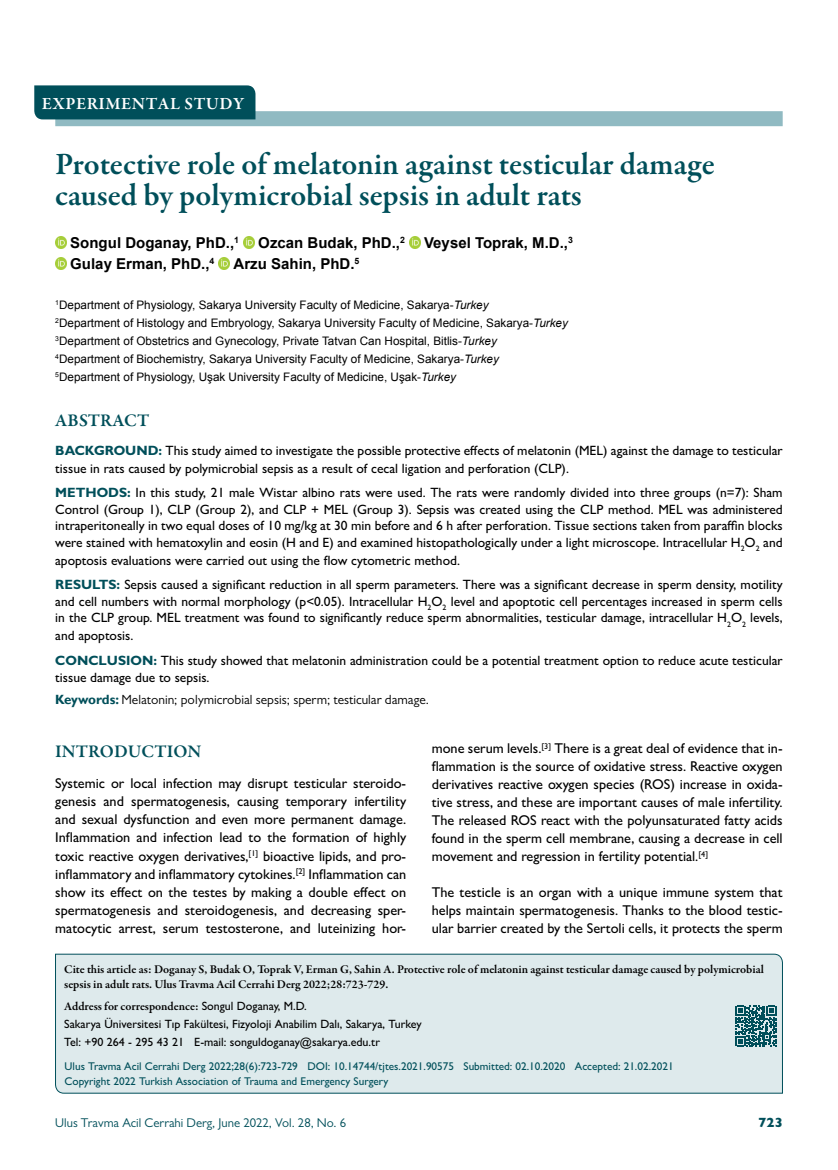
<style>
.page{position:relative;width:838px;height:1170px;background:#fff}
.page>*{position:absolute;margin:0;border:0;box-sizing:border-box;transform-origin:0 0}
.t1{font:600 31.5px/31.5px "Garamond Premr Pro";color:#004f5a}
.t2{font:600 18px "Garamond Premr Pro";letter-spacing:.005em;color:#004f5a}
.t3{font:600 17.25px "Garamond Premr Pro";letter-spacing:.03em;color:#fff}
.t4{font:700 15px "Arial";color:#000}
.t5{font:500 14.25px/18px "Gill Sans MT Pro";color:#000;text-align:justify}
.t6{font:500 13.5px/16.5px "Gill Sans MT Pro";color:#000}
.t7{font:800 13.5px "Gill Sans MT Pro";color:#004f5a}
.t8{font:13.35px "Gill Sans MT Pro";color:#000}
.t9{font:12.75px "Gill Sans MT Pro";color:#004f5a}
.t10{font:600 12px/15px "Garamond Premr Pro";color:#000}
.t11{font:500 12px/18px "Gill Sans MT Pro";color:#000}
.t12{font:11.7px/18px "Arial";color:#000}
.t13{font:500 11.25px/15px "Gill Sans MT Pro";color:#004f5a}
.s1{font-style:italic}
.s2{font-weight:700;color:#004f5a}
.s3{font-family:"Gill Sans";font-weight:700;color:#004f5a}
.s4{font-family:"Gill Sans MT Pro";font-weight:500}
</style>
<div class="page">
<div style="left:55px;top:111px;width:727px;height:15px;background:#90bac2"></div>
<svg style="left:55px;top:237px;width:11px;height:11px"></svg>
<svg style="left:243px;top:237px;width:11px;height:11px"></svg>
<svg style="left:409px;top:237px;width:11px;height:11px"></svg>
<svg style="left:55px;top:258px;width:11px;height:11px"></svg>
<svg style="left:219px;top:258px;width:11px;height:11px"></svg>
<div style="left:34px;top:85px;width:221px;height:34px;background:#004f5a"></div>
<div style="left:55px;top:953px;width:728px;height:140px;background:#deeaec"></div>
<svg style="left:735px;top:1005px;width:41px;height:41px;background:#457f87"></svg>
<p class="t3" style="left:42px;top:93px;width:204px">EXPERIMENTAL STUDY</p>
<h1 class="t1" style="left:55px;top:149px;width:661px">Protective role of melatonin against testicular damage caused by polymicrobial sepsis in adult rats</h1>
<p class="t4" style="left:70px;top:233px;width:170px">Songul Doganay, PhD.,<sup>1</sup></p>
<p class="t4" style="left:258px;top:233px;width:148px">Ozcan Budak, PhD.,<sup>2</sup></p>
<p class="t4" style="left:424px;top:233px;width:150px">Veysel Toprak, M.D.,<sup>3</sup></p>
<p class="t4" style="left:70px;top:254px;width:146px">Gulay Erman, PhD.,<sup>4</sup></p>
<p class="t4" style="left:234px;top:254px;width:127px">Arzu Sahin, PhD.<sup>5</sup></p>
<p class="t12" style="left:55px;top:296px;width:514px"><sup>1</sup>Department of Physiology, Sakarya University Faculty of Medicine, Sakarya-<span class="s1">Turkey<br></span><sup>2</sup>Department of Histology and Embryology, Sakarya University Faculty of Medicine, Sakarya-<span class="s1">Turkey </span><sup>3</sup>Department of Obstetrics and Gynecology, Private Tatvan Can Hospital, Bitlis-<span class="s1">Turkey<br></span><sup>4</sup>Department of Biochemistry, Sakarya University Faculty of Medicine, Sakarya-<span class="s1">Turkey<br></span><sup>5</sup>Department of Physiology, Uşak University Faculty of Medicine, Uşak-<span class="s1">Turkey</span></p>
<h2 class="t2" style="left:55px;top:409px;width:95px">ABSTRACT</h2>
<p class="t6" style="left:55px;top:441px;width:729px;line-height:18px"><span class="s2">BACKGROUND:</span> This study aimed to investigate the possible protective effects of melatonin (MEL) against the damage to testicular tissue in rats caused by polymicrobial sepsis as a result of cecal ligation and perforation (CLP).</p>
<p class="t6" style="left:55px;top:484px;width:729px;text-align:justify"><span class="s2">METHODS:</span> In this study, 21 male Wistar albino rats were used. The rats were randomly divided into three groups (n=7): Sham Control (Group 1), CLP (Group 2), and CLP + MEL (Group 3). Sepsis was created using the CLP method. MEL was administered intraperitoneally in two equal doses of 10 mg/kg at 30 min before and 6 h after perforation. Tissue sections taken from paraffin blocks were stained with hematoxylin and eosin (H and E) and examined histopathologically under a light microscope. Intracellular H<sub>2</sub>O<sub>2</sub> and</p>
<p class="t6" style="left:55px;top:548px;width:729px;line-height:24.5px">apoptosis evaluations were carried out using the flow cytometric method.<br><span class="s2">RESULTS:</span> Sepsis caused a significant reduction in all sperm parameters. There was a significant decrease in sperm density, motility</p>
<p class="t6" style="left:55px;top:592px;width:729px">and cell numbers with normal morphology (p&lt;0.05). Intracellular H<sub>2</sub>O<sub>2</sub> level and apoptotic cell percentages increased in sperm cells in the CLP group. MEL treatment was found to significantly reduce sperm abnormalities, testicular damage, intracellular H<sub>2</sub>O<sub>2</sub> levels,</p>
<p class="t6" style="left:55px;top:623px;width:729px;line-height:24.5px">and apoptosis.<br><span class="s2">CONCLUSION:</span> This study showed that melatonin administration could be a potential treatment option to reduce acute testicular</p>
<p class="t6" style="left:55px;top:669px;width:156px">tissue damage due to sepsis.</p>
<p class="t8" style="left:55px;top:691px;width:375px"><span class="s3">Keywords:</span> Melatonin; polymicrobial sepsis; sperm; testicular damage.</p>
<p class="t5" style="left:432px;top:739px;width:352px">mone serum levels.<sup>[3]</sup> There is a great deal of evidence that in&shy;flammation is the source of oxidative stress. Reactive oxygen derivatives reactive oxygen species (ROS) increase in oxida&shy;tive stress, and these are important causes of male infertility.<br>The released ROS react with the polyunsaturated fatty acids found in the sperm cell membrane, causing a decrease in cell movement and regression in fertility potential.<sup>[4]</sup></p>
<p class="t5" style="left:432px;top:883px;width:352px">The testicle is an organ with a unique immune system that helps maintain spermatogenesis. Thanks to the blood testic&shy;ular barrier created by the Sertoli cells, it protects the sperm</p>
<h2 class="t2" style="left:55px;top:740px;width:148px">INTRODUCTION</h2>
<p class="t5" style="left:55px;top:773px;width:352px">Systemic or local infection may disrupt testicular steroido&shy;genesis and spermatogenesis, causing temporary infertility and sexual dysfunction and even more permanent damage.<br>Inflammation and infection lead to the formation of highly toxic reactive oxygen derivatives,<sup>[1]</sup> bioactive lipids, and pro&shy;inflammatory and inflammatory cytokines.<sup>[2]</sup> Inflammation can show its effect on the testes by making a double effect on spermatogenesis and steroidogenesis, and decreasing sper&shy;matocytic arrest, serum testosterone, and luteinizing hor-</p>
<p class="t10" style="left:64px;top:962px;width:701px">Cite this article as: Doganay S, Budak O, Toprak V, Erman G, Sahin A. Protective role of melatonin against testicular damage caused by polymicrobial sepsis in adult rats. Ulus Travma Acil Cerrahi Derg 2022;28:723-729.</p>
<p class="t10" style="left:64px;top:999px;width:244px">Address for correspondence: <span class="s4">Songul Doganay, M.D.</span></p>
<p class="t11" style="left:64px;top:1015px;width:359px">Sakarya Üniversitesi Tıp Fakültesi, Fizyoloji Anabilim Dalı, Sakarya, Turkey<br>Tel: +90 264 - 295 43 21 E-mail: songuldoganay@sakarya.edu.tr</p>
<p class="t13" style="left:65px;top:1058px;width:610px">Ulus Travma Acil Cerrahi Derg 2022;28(6):723-729 DOI: 10.14744/tjtes.2021.90575 Submitted: 02.10.2020 Accepted: 21.02.2021<br>Copyright 2022 Turkish Association of Trauma and Emergency Surgery</p>
<p class="t9" style="left:55px;top:1115px;width:292px">Ulus Travma Acil Cerrahi Derg, June 2022, Vol. 28, No. 6</p>
<p class="t7" style="left:758px;top:1114px;width:26px">723</p>
</div>
